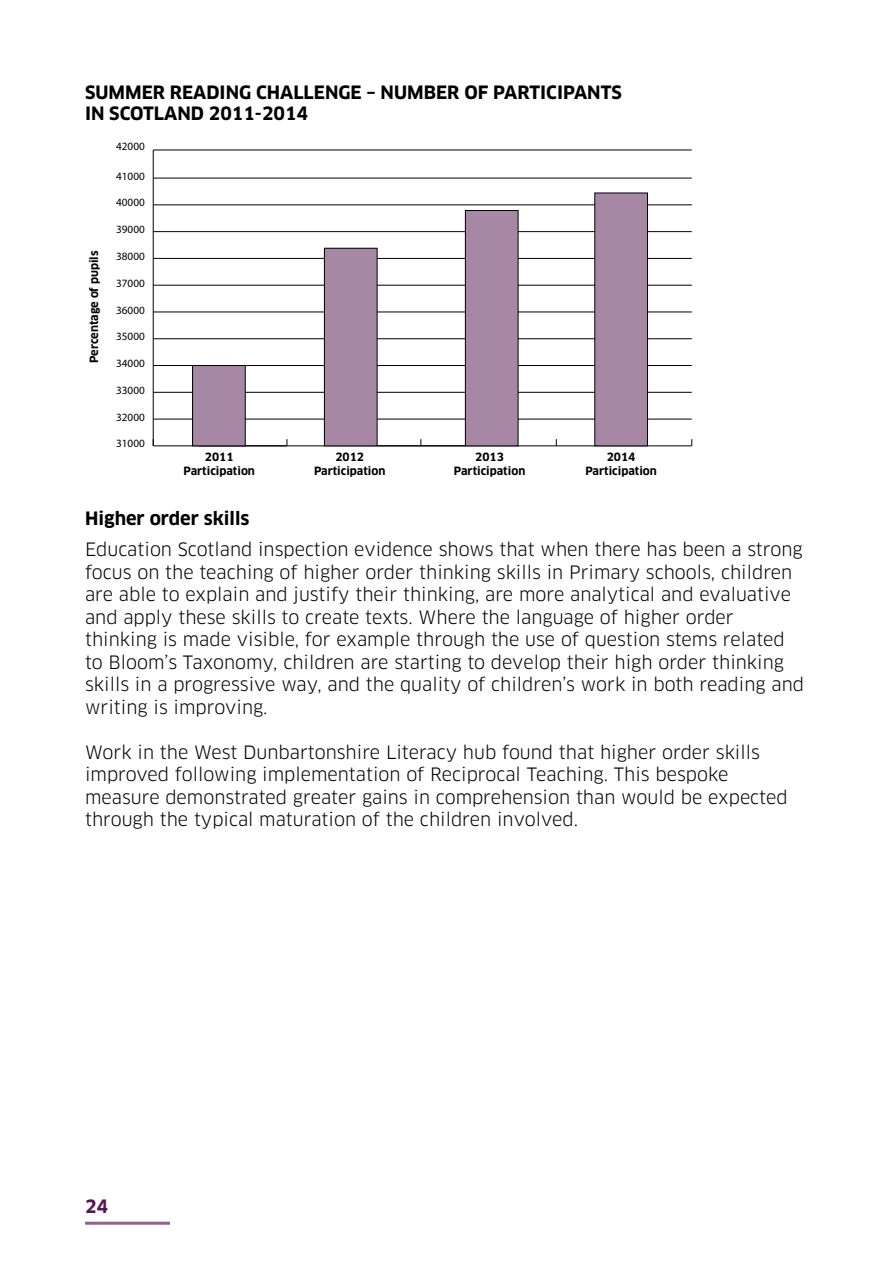
<style>
.page{position:relative;width:893px;height:1263px;background:#fff}
.page>*{position:absolute;margin:0;border:0;box-sizing:border-box;transform-origin:0 0}
.t1{font:18px/22.5px "Clan";color:#000}
.t2{font:700 18px/21px "Clan";color:#000}
.t3{font:700 18px "Clan";color:#551652}
.t4{font:700 11.1px/13.4px "Clan";color:#000;text-align:center}
.t5{font:11.1px "Myriad Pro";color:#000}
</style>
<div class="page">
<hr style="left:85px;top:1222px;width:85px;height:3px;background:#8c648c">
<hr style="left:153px;top:150px;width:1px;height:296px;background:#000">
<hr style="left:153px;top:445px;width:539px;height:1px;background:#000">
<hr style="left:153px;top:419px;width:539px;height:1px;background:#000">
<hr style="left:153px;top:392px;width:539px;height:1px;background:#000">
<hr style="left:153px;top:365px;width:539px;height:1px;background:#000">
<hr style="left:153px;top:338px;width:539px;height:1px;background:#000">
<hr style="left:153px;top:312px;width:539px;height:1px;background:#000">
<hr style="left:153px;top:285px;width:539px;height:1px;background:#000">
<hr style="left:153px;top:258px;width:539px;height:1px;background:#000">
<hr style="left:153px;top:231px;width:539px;height:1px;background:#000">
<hr style="left:153px;top:205px;width:539px;height:1px;background:#000">
<hr style="left:153px;top:150px;width:539px;height:1px;background:#000">
<hr style="left:153px;top:178px;width:539px;height:1px;background:#000">
<div style="left:465px;top:210px;width:53px;height:236px;background:#a687a4"></div>
<div style="left:465px;top:210px;width:53px;height:236px;border:1px solid #000"></div>
<div style="left:595px;top:193px;width:52px;height:253px;background:#a687a4"></div>
<div style="left:594px;top:193px;width:54px;height:253px;border:1px solid #000"></div>
<div style="left:324px;top:248px;width:53px;height:198px;background:#a687a4"></div>
<div style="left:324px;top:248px;width:53px;height:198px;border:1px solid #000"></div>
<div style="left:193px;top:365px;width:52px;height:81px;background:#a687a4"></div>
<div style="left:192px;top:365px;width:54px;height:81px;border:1px solid #000"></div>
<p class="t2" style="left:85px;top:82px;width:538px">SUMMER READING CHALLENGE – NUMBER OF PARTICIPANTS<br>IN SCOTLAND 2011-2014</p>
<p class="t5" style="left:116px;top:139px;width:30px">42000</p>
<p class="t5" style="left:116px;top:169px;width:30px">41000</p>
<p class="t5" style="left:116px;top:196px;width:30px">40000</p>
<p class="t4" style="left:88px;top:363px;width:114px;rotate:-90deg">Percentage of pupils</p>
<p class="t5" style="left:116px;top:223px;width:30px">39000</p>
<p class="t5" style="left:116px;top:249px;width:30px">38000</p>
<p class="t5" style="left:116px;top:276px;width:30px">37000</p>
<p class="t5" style="left:116px;top:303px;width:30px">36000</p>
<p class="t5" style="left:116px;top:330px;width:30px">35000</p>
<p class="t5" style="left:116px;top:357px;width:30px">34000</p>
<p class="t5" style="left:116px;top:383px;width:30px">33000</p>
<p class="t5" style="left:116px;top:410px;width:30px">32000</p>
<p class="t5" style="left:116px;top:437px;width:30px">31000</p>
<p class="t4" style="left:183px;top:451px;width:73px">2011<br>Participation</p>
<p class="t4" style="left:314px;top:451px;width:73px">2012<br>Participation</p>
<p class="t4" style="left:454px;top:451px;width:73px">2013<br>Participation</p>
<p class="t4" style="left:585px;top:451px;width:73px">2014<br>Participation</p>
<p class="t2" style="left:85px;top:508px;width:166px">Higher order skills</p>
<p class="t1" style="left:85px;top:538px;width:720px">Education Scotland inspection evidence shows that when there has been a strong focus on the teaching of higher order thinking skills in Primary schools, children are able to explain and justify their thinking, are more analytical and evaluative and apply these skills to create texts. Where the language of higher order thinking is made visible, for example through the use of question stems related to Bloom’s Taxonomy, children are starting to develop their high order thinking skills in a progressive way, and the quality of children’s work in both reading and writing is improving.</p>
<p class="t1" style="left:85px;top:741px;width:704px">Work in the West Dunbartonshire Literacy hub found that higher order skills improved following implementation of Reciprocal Teaching. This bespoke measure demonstrated greater gains in comprehension than would be expected through the typical maturation of the children involved.</p>
<p class="t3" style="left:85px;top:1195px;width:25px">24</p>
</div>
